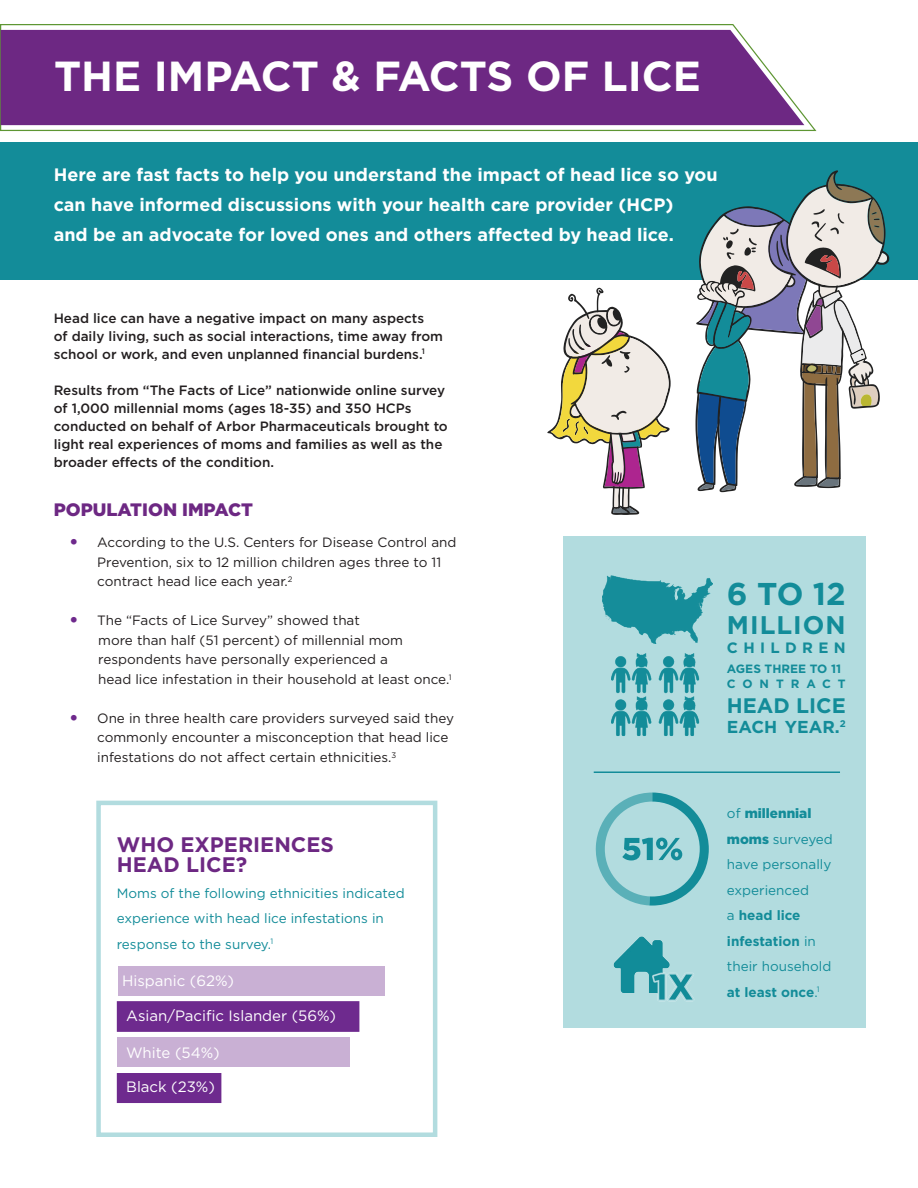
<style>
.page{position:relative;width:918px;height:1188px;background:#fff}
.page>*{position:absolute;margin:0;border:0;box-sizing:border-box;transform-origin:0 0}
.t1{font:700 42px "Gotham";color:#fff}
.t2{font:700 31.5px "Gotham";color:#138c99}
.t3{font:700 25.5px "Gotham";letter-spacing:.04em;color:#138c99}
.t4{font:700 21px "Gotham";color:#6d2883}
.t5{font:700 21px "Gotham";color:#138c99}
.t6{font:700 18px "Gotham";color:#fff}
.t7{font:900 18px "Gotham";color:#6d2883}
.t8{font:700 17.25px "Gotham";color:#138c99}
.t9{font:15px "Gotham";color:#fff}
.t10{font:700 15px "Gotham";letter-spacing:.355em;color:#138c99}
.t11{font:13.5px/19.5px "Gotham";color:#231f20}
.t12{font:500 13.5px/18px "Gotham";color:#231f20}
.t13{font:13.5px/25.5px "Gotham";color:#138c99}
.t14{font:700 12px "Gotham";color:#138c99}
.t15{font:700 12px "Gotham";letter-spacing:.575em;color:#138c99}
.s1{font-weight:900;font-size:15px;color:#6e298c}
.s2{font-weight:900}
.s3{font-weight:700}
</style>
<div class="page">
<div style="left:96px;top:801px;width:341px;height:336px;border:4px solid #b2dcdf"></div>
<div style="left:1px;top:142px;width:917px;height:138px;background:#138c99"></div>
<svg style="left:0;top:24px;width:817px;height:108px"></svg>
<div style="left:1px;top:30px;width:803px;height:95px;background:#6d2883"></div>
<svg style="left:547px;top:288px;width:124px;height:227px"></svg>
<svg style="left:695px;top:170px;width:194px;height:322px"></svg>
<div style="left:563px;top:536px;width:303px;height:492px;background:#b2dcdf"></div>
<img style="left:602px;top:575px;width:111px;height:161px">
<hr style="left:594px;top:771px;width:246px;height:2px;background:#138c99">
<svg style="left:595px;top:793px;width:114px;height:113px"></svg>
<img style="left:613px;top:936px;width:82px;height:66px">
<div style="left:117px;top:1001px;width:242px;height:31px;background:#6e2a8e;border:2px solid #6e2a8e"></div>
<div style="left:118px;top:966px;width:266px;height:29px;background:#c9b0d4"></div>
<div style="left:117px;top:1073px;width:104px;height:30px;background:#6e2a8e"></div>
<div style="left:117px;top:1038px;width:232px;height:29px;background:#c9b0d4"></div>
<p class="t1" style="left:54px;top:48px;width:649px">THE IMPACT &amp; FACTS OF LICE</p>
<p class="t6" style="left:54px;top:162px;width:666px">Here are fast facts to help you understand the impact of head lice so you</p>
<p class="t6" style="left:54px;top:192px;width:621px">can have informed discussions with your health care provider (HCP)</p>
<p class="t6" style="left:54px;top:222px;width:622px">and be an advocate for loved ones and others affected by head lice.</p>
<p class="t12" style="left:54px;top:309px;width:372px">Head lice can have a negative impact on many aspects</p>
<p class="t12" style="left:54px;top:327px;width:391px">of daily living, such as social interactions, time away from school or work, and even unplanned financial burdens.<sup>1</sup></p>
<p class="t12" style="left:54px;top:381px;width:396px">Results from “The Facts of Lice” nationwide online survey of 1,000 millennial moms (ages 18-35) and 350 HCPs conducted on behalf of Arbor Pharmaceuticals brought to light real experiences of moms and families as well as the broader effects of the condition.</p>
<p class="t7" style="left:54px;top:497px;width:201px">POPULATION IMPACT</p>
<p class="t11" style="left:97px;top:533px;width:361px;text-indent:-27px"><span class="s1">•</span> According to the U.S. Centers for Disease Control and<br>Prevention, six to 12 million children ages three to 11 contract head lice each year.<sup>2</sup></p>
<p class="t11" style="left:70px;top:611px;width:291px"><span class="s1">•</span> The “Facts of Lice Survey” showed that</p>
<p class="t11" style="left:98px;top:630px;width:306px">more than half (51 percent) of millennial mom</p>
<p class="t11" style="left:98px;top:650px;width:291px">respondents have personally experienced a</p>
<p class="t11" style="left:98px;top:669px;width:355px">head lice infestation in their household at least once.<sup>1</sup></p>
<p class="t11" style="left:97px;top:708px;width:358px;text-indent:-27px"><span class="s1">•</span> One in three health care providers surveyed said they commonly encounter a misconception that head lice infestations do not affect certain ethnicities.<sup>3</sup></p>
<p class="t4" style="left:117px;top:831px;width:219px">WHO EXPERIENCES</p>
<p class="t4" style="left:117px;top:850px;width:132px">HEAD LICE?</p>
<p class="t13" style="left:117px;top:880px;width:289px">Moms of the following ethnicities indicated</p>
<p class="t13" style="left:117px;top:905px;width:269px">experience with head lice infestations in</p>
<p class="t13" style="left:117px;top:931px;width:158px">response to the survey.<sup>1</sup></p>
<p class="t9" style="left:122px;top:971px;width:113px">Hispanic (62%)</p>
<p class="t9" style="left:126px;top:1006px;width:211px">Asian/Pacific Islander (56%)</p>
<p class="t9" style="left:126px;top:1043px;width:95px">White (54%)</p>
<p class="t9" style="left:126px;top:1077px;width:90px">Black (23%)</p>
<p class="t2" style="left:727px;top:573px;width:120px">6 TO 12</p>
<p class="t3" style="left:727px;top:608px;width:120px">MILLION</p>
<p class="t10" style="left:727px;top:638px;width:120px">CHILDREN</p>
<p class="t14" style="left:727px;top:660px;width:116px">AGES THREE TO 11</p>
<p class="t15" style="left:727px;top:675px;width:120px">CONTRACT</p>
<p class="t5" style="left:727px;top:692px;width:120px">HEAD LICE</p>
<p class="t8" style="left:727px;top:715px;width:120px">EACH YEAR.<sup>2</sup></p>
<p class="t13" style="left:727px;top:801px;width:107px">of <span class="s2">millennial moms</span> surveyed have personally experienced<br>a <span class="s3">head lice infestation</span> in their household <span class="s3">at least once</span>.<sup>1</sup></p>
</div>
